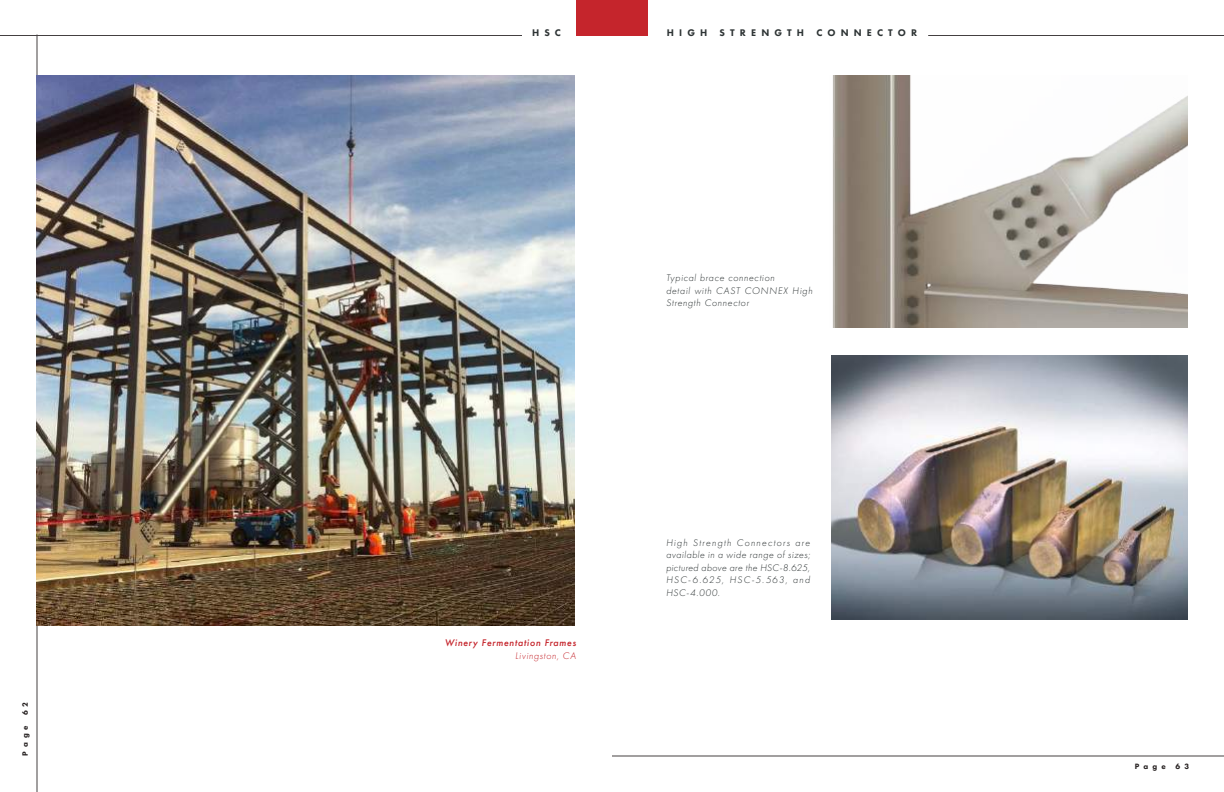
<style>
.page{position:relative;width:1224px;height:792px;background:#fff}
.page>*{position:absolute;margin:0;border:0;box-sizing:border-box;transform-origin:0 0}
.t1{font:italic 300 10px/12.5px "Futura PT";letter-spacing:.055em;color:#2d3334}
.t2{font:800 10px "Futura PT";letter-spacing:.51em;color:#2d3334}
.t3{font:italic 500 10px "Futura PT";letter-spacing:.06em;color:#c5252c}
.t4{font:italic 300 10px "Futura PT";letter-spacing:.06em;color:#c5252c}
.t5{font:800 8px "Futura PT";letter-spacing:.52em;color:#241f1f}
</style>
<div class="page">
<div style="left:576px;top:0;width:72px;height:36px;background:#c5252c"></div>
<hr style="left:612px;top:756px;width:612px;height:1px;background:#444041">
<hr style="left:928px;top:35px;width:296px;height:1px;background:#444041">
<hr style="left:0;top:35px;width:522px;height:1px;background:#444041">
<hr style="left:37px;top:35px;width:1px;height:757px;background:#444041">
<img style="left:831px;top:355px;width:357px;height:264px">
<img style="left:832px;top:75px;width:356px;height:253px">
<img style="left:36px;top:75px;width:539px;height:551px">
<p class="t5" style="left:20px;top:756px;width:56px;rotate:-90deg">Page 62</p>
<p class="t2" style="left:532px;top:26px;width:30px">HSC</p>
<p class="t2" style="left:667px;top:26px;width:252px">HIGH STRENGTH CONNECTOR</p>
<p class="t1" style="left:666px;top:272px;width:148px">Typical brace connection<br>detail with CAST CONNEX High<br>Strength Connector</p>
<p class="t3" style="left:445px;top:637px;width:133px">Winery Fermentation Frames</p>
<p class="t4" style="left:515px;top:650px;width:62px">Livingston, CA</p>
<p class="t1" style="left:666px;top:536px;width:146px;text-align:justify">High Strength Connectors are available in a wide range of sizes; pictured above are the HSC-8.625, HSC-6.625, HSC-5.563, and HSC-4.000.</p>
<p class="t5" style="left:1135px;top:761px;width:56px">Page 63</p>
</div>
